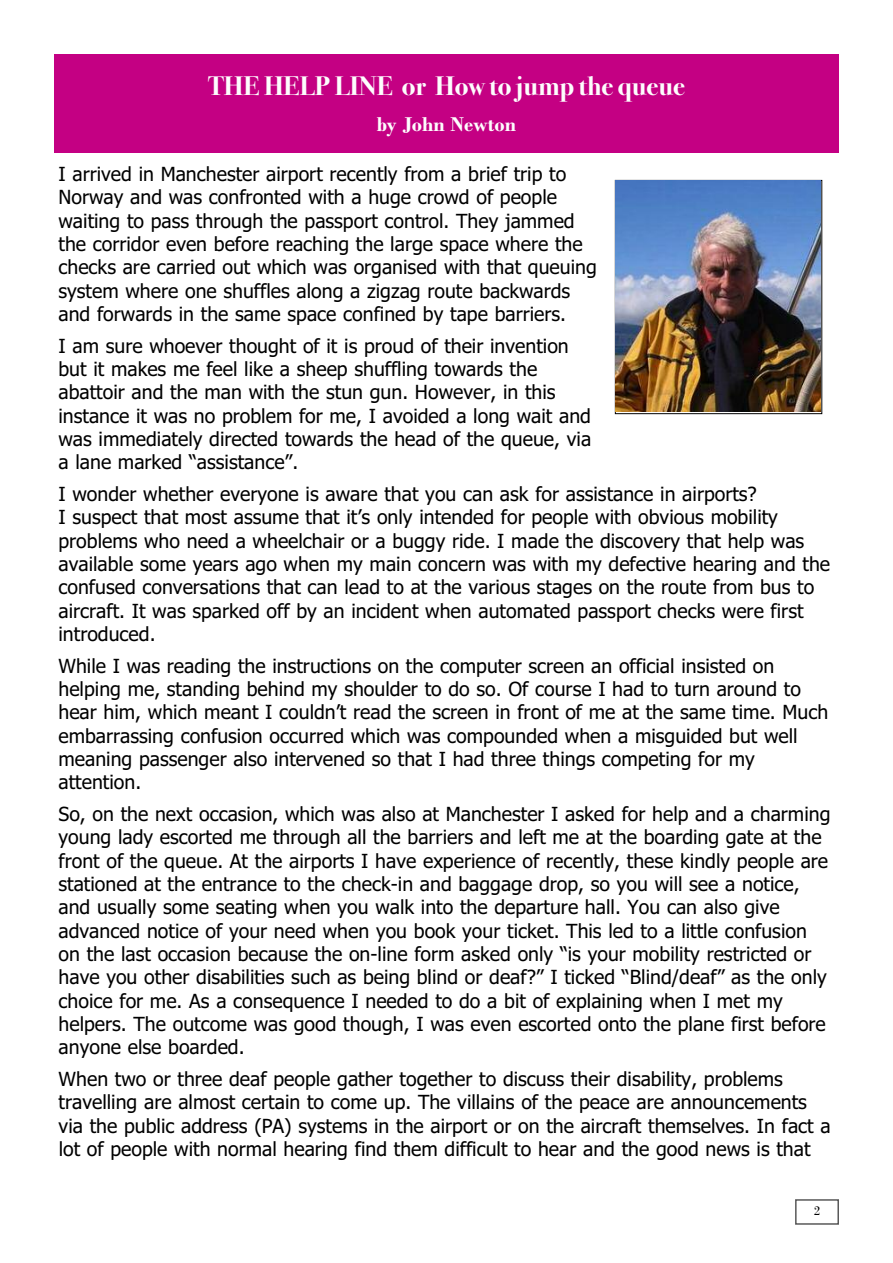
<style>
.page{position:relative;width:893px;height:1263px;background:#fff}
.page>*{position:absolute;margin:0;border:0;box-sizing:border-box;transform-origin:0 0}
.t1{font:700 27px "Bodoni Svty Two ITCTT";color:#fdfdfd}
.t2{font:700 21px "Bodoni";color:#fdfdfd}
.t3{font:19.5px/23.2px "Tahoma";color:#000}
.t4{font:13.5px "Bodoni";color:#000}
</style>
<div class="page">
<div style="left:795px;top:1199px;width:44px;height:26px;border:2px solid #595959"></div>
<div style="left:54px;top:54px;width:785px;height:98px;background:#c40083"></div>
<div style="left:615px;top:180px;width:207px;height:234px;border:1px solid #000"></div>
<img style="left:616px;top:181px;width:205px;height:230px">
<h1 class="t1" style="left:208px;top:64px;width:478px">THE HELP LINE or How to jump the queue</h1>
<p class="t2" style="left:377px;top:111px;width:141px">by John Newton</p>
<p class="t3" style="left:58px;top:163px;width:540px">I arrived in Manchester airport recently from a brief trip to Norway and was confronted with a huge crowd of people waiting to pass through the passport control. They jammed the corridor even before reaching the large space where the checks are carried out which was organised with that queuing system where one shuffles along a zigzag route backwards and forwards in the same space confined by tape barriers.</p>
<p class="t3" style="left:58px;top:334px;width:534px">I am sure whoever thought of it is proud of their invention but it makes me feel like a sheep shuffling towards the abattoir and the man with the stun gun. However, in this instance it was no problem for me, I avoided a long wait and was immediately directed towards the head of the queue, via a lane marked “assistance”.</p>
<p class="t3" style="left:59px;top:483px;width:773px">I wonder whether everyone is aware that you can ask for assistance in airports?<br>I suspect that most assume that it’s only intended for people with obvious mobility problems who need a wheelchair or a buggy ride. I made the discovery that help was available some years ago when my main concern was with my defective hearing and the confused conversations that can lead to at the various stages on the route from bus to aircraft. It was sparked off by an incident when automated passport checks were first introduced.</p>
<p class="t3" style="left:59px;top:654px;width:771px">While I was reading the instructions on the computer screen an official insisted on helping me, standing behind my shoulder to do so. Of course I had to turn around to hear him, which meant I couldn’t read the screen in front of me at the same time. Much embarrassing confusion occurred which was compounded when a misguided but well meaning passenger also intervened so that I had three things competing for my attention.</p>
<p class="t3" style="left:59px;top:803px;width:773px">So, on the next occasion, which was also at Manchester I asked for help and a charming young lady escorted me through all the barriers and left me at the boarding gate at the front of the queue. At the airports I have experience of recently, these kindly people are stationed at the entrance to the check-in and baggage drop, so you will see a notice, and usually some seating when you walk into the departure hall. You can also give advanced notice of your need when you book your ticket. This led to a little confusion on the last occasion because the on-line form asked only “is your mobility restricted or have you other disabilities such as being blind or deaf?” I ticked “Blind/deaf” as the only choice for me. As a consequence I needed to do a bit of explaining when I met my helpers. The outcome was good though, I was even escorted onto the plane first before anyone else boarded.</p>
<p class="t3" style="left:59px;top:1068px;width:774px">When two or three deaf people gather together to discuss their disability, problems travelling are almost certain to come up. The villains of the peace are announcements via the public address (PA) systems in the airport or on the aircraft themselves. In fact a lot of people with normal hearing find them difficult to hear and the good news is that</p>
<p class="t4" style="left:814px;top:1202px;width:8px">2</p>
</div>
